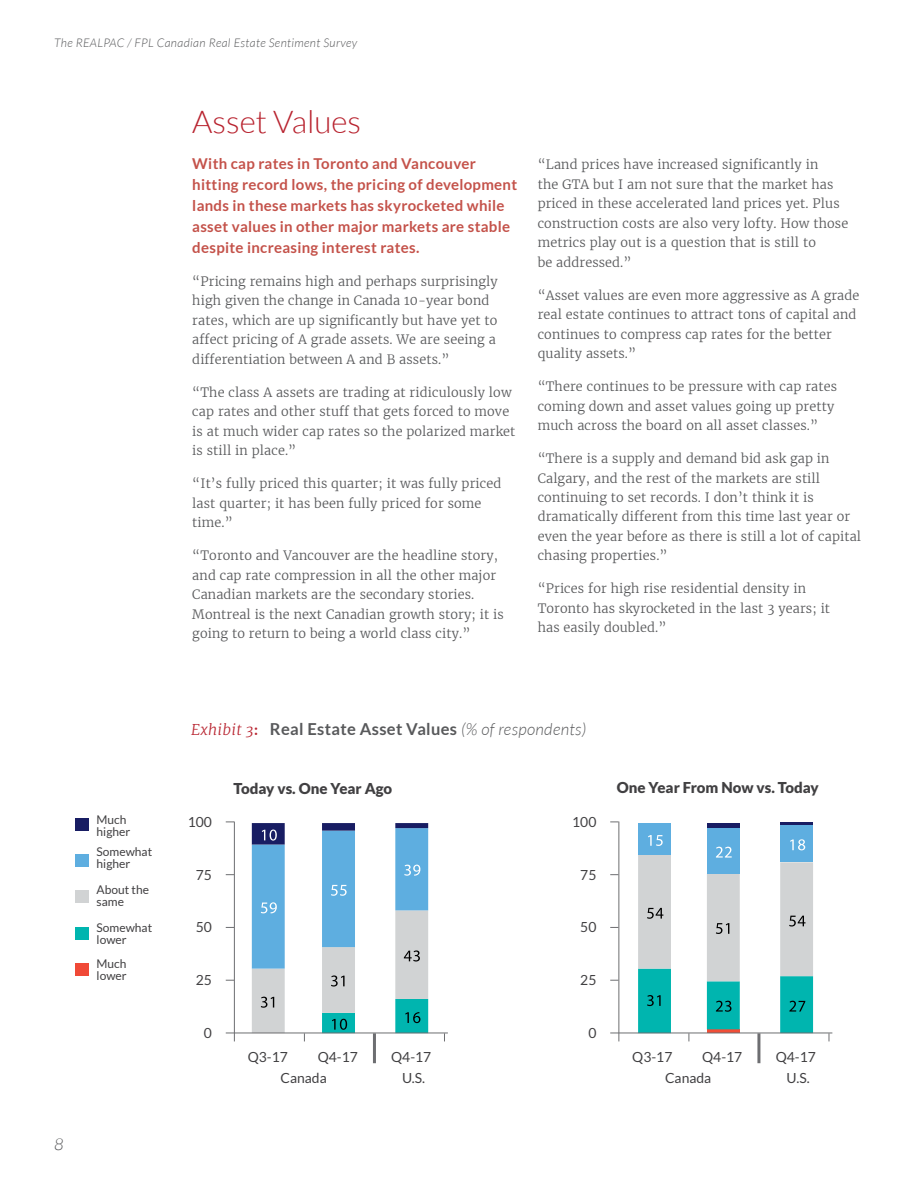
<style>
.page{position:relative;width:918px;height:1188px;background:#fff}
.page>*{position:absolute;margin:0;border:0;box-sizing:border-box;transform-origin:0 0}
.t1{font:300 31.5px "Lato";color:#b8232f}
.t2{font:700 16.5px "Lato";letter-spacing:.02em;color:#58595b}
.t3{font:italic 300 16.5px "Lato";color:#58595b}
.t4{font:700 15px/21px "Lato";letter-spacing:.02em;color:#c4524a}
.t5{font:900 15px "Lato";color:#414042}
.t6{font:13.95px "Lato";color:#414042}
.t7{font:300 12.75px/19.5px "Merriweather";letter-spacing:.01em;color:#58595b}
.t8{font:12px/12px "Lato";color:#414042}
.t9{font:italic 300 12px "Lato";letter-spacing:.03em;color:#58595b}
.s1{font-family:"Merriweather";font-weight:300;font-style:italic;font-size:15px;color:#b8232f}
.s2{font-size:15px;color:#b8232f}
.s3{font-weight:300;font-style:italic}
</style>
<div class="page">
<div style="left:75px;top:854px;width:14px;height:13px;background:#5eaee0"></div>
<div style="left:75px;top:818px;width:14px;height:13px;background:#181d63"></div>
<div style="left:75px;top:890px;width:14px;height:13px;background:#d1d3d4"></div>
<div style="left:75px;top:927px;width:14px;height:13px;background:#00b5af"></div>
<div style="left:75px;top:963px;width:14px;height:13px;background:#f04937"></div>
<div style="left:780px;top:823px;width:33px;height:39px;background:#5eaee0"></div>
<div style="left:707px;top:824px;width:33px;height:50px;background:#5eaee0"></div>
<div style="left:638px;top:823px;width:33px;height:32px;background:#5eaee0"></div>
<hr style="left:780px;top:823px;width:33px;height:2px;background:#181d63">
<div style="left:707px;top:823px;width:33px;height:5px;background:#181d63"></div>
<hr style="left:234px;top:822px;width:1px;height:219px;background:#6d6e71">
<svg style="left:252px;top:823px;width:176px;height:218px"></svg>
<hr style="left:373px;top:1033px;width:3px;height:30px;background:#6d6e71">
<hr style="left:226px;top:1033px;width:222px;height:1px;background:#6d6e71">
<hr style="left:619px;top:822px;width:1px;height:219px;background:#6d6e71">
<svg style="left:638px;top:835px;width:175px;height:206px"></svg>
<hr style="left:757px;top:1033px;width:3px;height:30px;background:#6d6e71">
<hr style="left:610px;top:1033px;width:222px;height:1px;background:#6d6e71">
<p class="t9" style="left:54px;top:37px;width:305px">The REALPAC / FPL Canadian Real Estate Sentiment Survey</p>
<h1 class="t1" style="left:192px;top:105px;width:170px">Asset Values</h1>
<p class="t4" style="left:192px;top:153px;width:326px">With cap rates in Toronto and Vancouver hitting record lows, the pricing of development lands in these markets has skyrocketed while asset values in other major markets are stable despite increasing interest rates.</p>
<p class="t7" style="left:192px;top:271px;width:307px">“Pricing remains high and perhaps surprisingly high given the change in Canada 10-year bond rates, which are up significantly but have yet to affect pricing of A grade assets. We are seeing a differentiation between A and B assets.”</p>
<p class="t7" style="left:192px;top:382px;width:325px">“The class A assets are trading at ridiculously low cap rates and other stuff that gets forced to move is at much wider cap rates so the polarized market is still in place.”</p>
<p class="t7" style="left:192px;top:474px;width:311px">“It’s fully priced this quarter; it was fully priced last quarter; it has been fully priced for some time.”</p>
<p class="t7" style="left:192px;top:546px;width:313px">“Toronto and Vancouver are the headline story, and cap rate compression in all the other major Canadian markets are the secondary stories.<br>Montreal is the next Canadian growth story; it is going to return to being a world class city.”</p>
<p class="t7" style="left:538px;top:154px;width:312px">“Land prices have increased significantly in<br>the GTA but I am not sure that the market has priced in these accelerated land prices yet. Plus construction costs are also very lofty. How those metrics play out is a question that is still to<br>be addressed.”</p>
<p class="t7" style="left:538px;top:285px;width:323px">“Asset values are even more aggressive as A grade real estate continues to attract tons of capital and continues to compress cap rates for the better quality assets.”</p>
<p class="t7" style="left:538px;top:376px;width:301px">“There continues to be pressure with cap rates coming down and asset values going up pretty much across the board on all asset classes.”</p>
<p class="t7" style="left:538px;top:448px;width:325px">“There is a supply and demand bid ask gap in Calgary, and the rest of the markets are still continuing to set records. I don’t think it is dramatically different from this time last year or even the year before as there is still a lot of capital chasing properties.”</p>
<p class="t7" style="left:538px;top:579px;width:294px">“Prices for high rise residential density in<br>Toronto has skyrocketed in the last 3 years; it has easily doubled.”</p>
<p class="t2" style="left:191px;top:720px;width:397px"><span class="s1">Exhibit 3</span><span class="s2">:</span> Real Estate Asset Values <span class="s3">(% of respondents)</span></p>
<p class="t8" style="left:97px;top:813px;width:35px">Much higher</p>
<p class="t8" style="left:97px;top:846px;width:57px">Somewhat higher</p>
<p class="t8" style="left:97px;top:883px;width:54px">About the same</p>
<p class="t8" style="left:97px;top:921px;width:57px">Somewhat lower</p>
<p class="t8" style="left:97px;top:958px;width:32px">Much lower</p>
<p class="t3" style="left:54px;top:1135px;width:11px">8</p>
<p class="t5" style="left:234px;top:779px;width:160px">Today vs. One Year Ago</p>
<p class="t5" style="left:617px;top:779px;width:204px">One Year From Now vs. Today</p>
<p class="t6" style="left:188px;top:814px;width:26px">100</p>
<p class="t6" style="left:572px;top:814px;width:26px">100</p>
<p class="t6" style="left:196px;top:867px;width:18px">75</p>
<p class="t6" style="left:580px;top:867px;width:18px">75</p>
<p class="t6" style="left:196px;top:920px;width:18px">50</p>
<p class="t6" style="left:580px;top:920px;width:18px">50</p>
<p class="t6" style="left:196px;top:973px;width:18px">25</p>
<p class="t6" style="left:580px;top:973px;width:18px">25</p>
<p class="t6" style="left:204px;top:1025px;width:10px">0</p>
<p class="t6" style="left:588px;top:1025px;width:10px">0</p>
<p class="t6" style="left:248px;top:1050px;width:42px">Q3-17</p>
<p class="t6" style="left:318px;top:1050px;width:42px">Q4-17</p>
<p class="t6" style="left:391px;top:1050px;width:42px">Q4-17</p>
<p class="t6" style="left:281px;top:1070px;width:48px">Canada</p>
<p class="t6" style="left:402px;top:1070px;width:25px">U.S.</p>
<p class="t6" style="left:632px;top:1050px;width:42px">Q3-17</p>
<p class="t6" style="left:702px;top:1050px;width:42px">Q4-17</p>
<p class="t6" style="left:776px;top:1050px;width:42px">Q4-17</p>
<p class="t6" style="left:665px;top:1070px;width:48px">Canada</p>
<p class="t6" style="left:787px;top:1070px;width:25px">U.S.</p>
</div>
